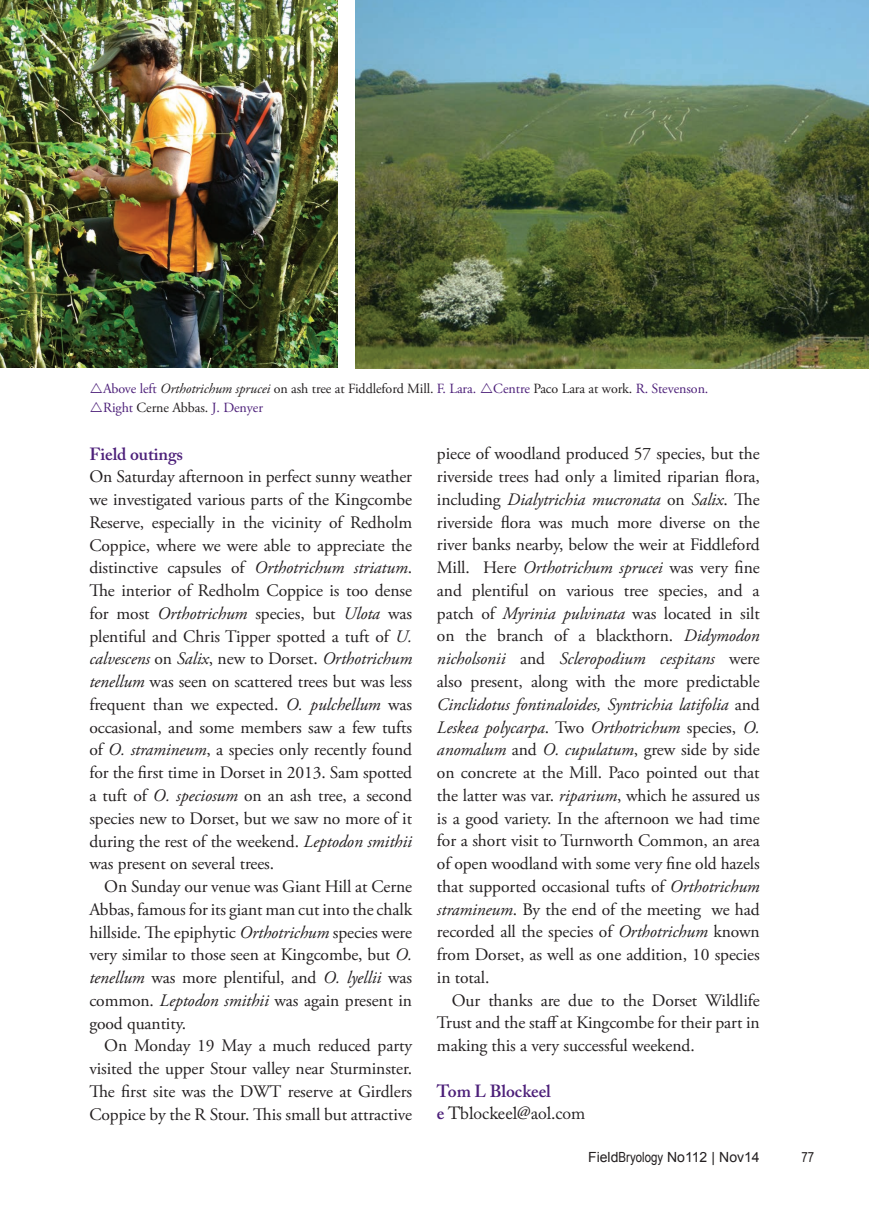
<style>
.page{position:relative;width:869px;height:1216px;background:#fff}
.page>*{position:absolute;margin:0;border:0;box-sizing:border-box;transform-origin:0 0}
.Article_Text{font:17.5px/22.8px "Adobe Garamond Pro";letter-spacing:-.005em;color:#231f20;text-align:justify}
.Article_Authors{font:17.5px "Adobe Caslon Pro";letter-spacing:-.005em;color:#231f20}
.Article_Authors-2{font:600 17.5px "Adobe Caslon Pro";letter-spacing:-.005em;color:#4c1f79}
.Article_Subhead{font:600 17.5px "Adobe Caslon Pro";letter-spacing:-.005em;color:#4c1f79}
.Figure_Legend{font:14px/19.2px "Adobe Garamond Pro";letter-spacing:-.005em;color:#231f20}
.t1{font:14px "Arial";color:#231f20}
.t2{font:14px "Arial Narrow";color:#231f20}
.s1{color:#4c1f79}
.s2{font-style:italic}
.s3{font-weight:600;color:#4c1f79}
.s4{font-family:"Arial Narrow"}
</style>
<div class="page">
<img style="left:0;top:0;width:337px;height:367px">
<img style="left:355px;top:0;width:513px;height:369px">
<p class="Figure_Legend" style="left:103px;top:379px;width:606px"><span class="s1">Above left</span> <span class="s2">Orthotrichum sprucei</span> on ash tree at Fiddleford Mill. <span class="s1">F. Lara. Centre</span> Paco Lara at work. <span class="s1">R. Stevenson.<br>Right</span> Cerne Abbas. <span class="s1">J. Denyer</span></p>
<p class="Article_Subhead" style="left:89px;top:443px;width:95px">Field outings</p>
<p class="Article_Text" style="left:89px;top:466px;width:324px">On Saturday afternoon in perfect sunny weather we investigated various parts of the Kingcombe Reserve, especially in the vicinity of Redholm Coppice, where we were able to appreciate the distinctive capsules of <span class="s2">Orthotrichum striatum</span>.<br>The interior of Redholm Coppice is too dense for most <span class="s2">Orthotrichum</span> species, but <span class="s2">Ulota</span> was plentiful and Chris Tipper spotted a tuft of <span class="s2">U. calvescens</span> on <span class="s2">Salix</span>, new to Dorset. <span class="s2">Orthotrichum tenellum</span> was seen on scattered trees but was less frequent than we expected. <span class="s2">O. pulchellum</span> was occasional, and some members saw a few tufts of <span class="s2">O. stramineum</span>, a species only recently found for the first time in Dorset in 2013. Sam spotted a tuft of <span class="s2">O. speciosum</span> on an ash tree, a second species new to Dorset, but we saw no more of it during the rest of the weekend. <span class="s2">Leptodon smithii </span>was present on several trees.</p>
<p class="Article_Text" style="left:89px;top:875px;width:324px;text-indent:15px">On Sunday our venue was Giant Hill at Cerne Abbas, famous for its giant man cut into the chalk hillside. The epiphytic <span class="s2">Orthotrichum</span> species were very similar to those seen at Kingcombe, but <span class="s2">O. tenellum</span> was more plentiful, and <span class="s2">O. lyellii</span> was common. <span class="s2">Leptodon smithii</span> was again present in good quantity.</p>
<p class="Article_Text" style="left:89px;top:1035px;width:324px;text-indent:15px">On Monday 19 May a much reduced party visited the upper Stour valley near Sturminster.<br>The first site was the DWT reserve at Girdlers Coppice by the R Stour. This small but attractive</p>
<p class="Article_Text" style="left:437px;top:443px;width:324px">piece of woodland produced 57 species, but the riverside trees had only a limited riparian flora, including <span class="s2">Dialytrichia mucronata</span> on <span class="s2">Salix</span>. The riverside flora was much more diverse on the river banks nearby, below the weir at Fiddleford Mill. Here <span class="s2">Orthotrichum sprucei</span> was very fine and plentiful on various tree species, and a patch of <span class="s2">Myrinia pulvinata</span> was located in silt on the branch of a blackthorn. <span class="s2">Didymodon nicholsonii</span> and <span class="s2">Scleropodium cespitans</span> were also present, along with the more predictable <span class="s2">Cinclidotus fontinaloides, Syntrichia latifolia</span> and <span class="s2">Leskea polycarpa</span>. Two <span class="s2">Orthotrichum</span> species, <span class="s2">O. anomalum</span> and <span class="s2">O. cupulatum</span>, grew side by side on concrete at the Mill. Paco pointed out that the latter was var. <span class="s2">riparium</span>, which he assured us is a good variety. In the afternoon we had time for a short visit to Turnworth Common, an area of open woodland with some very fine old hazels that supported occasional tufts of <span class="s2">Orthotrichum stramineum</span>. By the end of the meeting we had recorded all the species of <span class="s2">Orthotrichum</span> known from Dorset, as well as one addition, 10 species in total.</p>
<p class="Article_Text" style="left:437px;top:989px;width:324px;text-indent:15px">Our thanks are due to the Dorset Wildlife Trust and the staff at Kingcombe for their part in making this a very successful weekend.</p>
<p class="Article_Authors-2" style="left:437px;top:1080px;width:115px">Tom L Blockeel</p>
<p class="Article_Authors" style="left:437px;top:1103px;width:150px"><span class="s3">e</span> Tblockeel@aol.com</p>
<p class="t1" style="left:588px;top:1147px;width:173px">Field<span class="s4">Bryology</span> No112 | Nov14</p>
<p class="t2" style="left:801px;top:1146px;width:14px">77</p>
</div>
